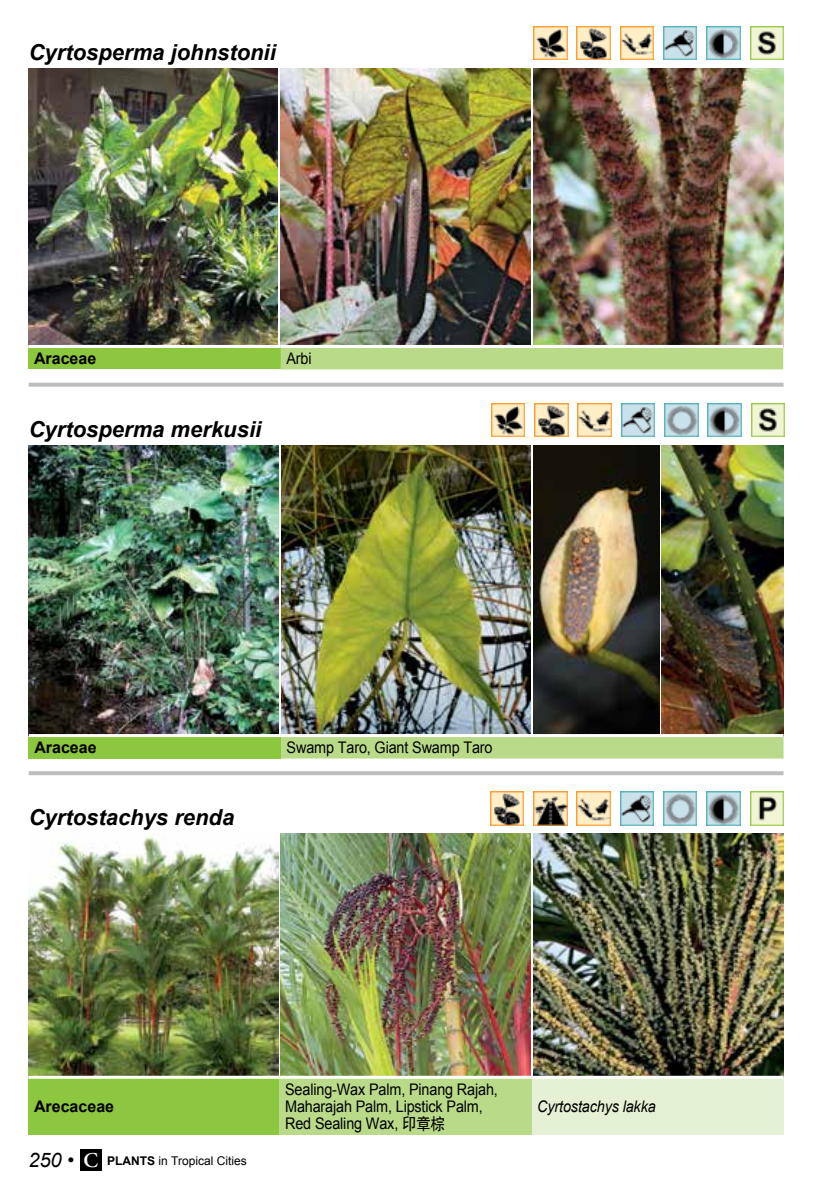
<style>
.page{position:relative;width:840px;height:1191px;background:#fff}
.page>*{position:absolute;margin:0;border:0;box-sizing:border-box;transform-origin:0 0}
.t1{font:italic 700 22px "Arial";color:#000}
.t2{font:16px/17px "Arial";letter-spacing:-.01em;color:#000;scale:.9 1}
.t3{font:700 16px "Arial";color:#000}
.t4{font:italic 16px "Arial";letter-spacing:-.01em;color:#000;scale:.9 1}
.t5{font:12px "Arial";color:#000}
.s1{font-style:italic;font-size:20px}
.s2{font-size:20px}
.s3{font-family:"Adobe Garamond";font-weight:600;font-size:21px;color:#fff}
.s4{font-weight:700}
.s5{font-family:"SIL Hei Med Jian"}
</style>
<div class="page">
<img style="left:280px;top:68px;width:250px;height:277px">
<img style="left:533px;top:68px;width:249px;height:277px">
<img style="left:28px;top:68px;width:250px;height:277px">
<img style="left:281px;top:445px;width:249px;height:289px">
<img style="left:661px;top:445px;width:121px;height:289px">
<img style="left:533px;top:445px;width:125px;height:289px">
<img style="left:29px;top:445px;width:249px;height:289px">
<img style="left:281px;top:833px;width:249px;height:242px">
<img style="left:28px;top:833px;width:250px;height:242px">
<img style="left:533px;top:833px;width:249px;height:242px">
<svg style="left:29px;top:383px;width:754px;height:4px;background:#c0c2c4"></svg>
<svg style="left:29px;top:771px;width:754px;height:4px;background:#bfc1c3"></svg>
<div style="left:80px;top:1148px;width:22px;height:22px;background:#000"></div>
<div style="left:28px;top:346px;width:252px;height:23px;background:#8dc63f"></div>
<div style="left:280px;top:348px;width:502px;height:21px;background:#b9da89"></div>
<hr style="left:28px;top:345px;width:252px;height:3px;background:#fff">
<div style="left:28px;top:1077px;width:251px;height:57px;background:#8dc63f"></div>
<div style="left:279px;top:1077px;width:252px;height:57px;background:#b9da89"></div>
<div style="left:531px;top:1077px;width:252px;height:57px;background:#e5f1d4"></div>
<hr style="left:28px;top:1075px;width:251px;height:3px;background:#fff">
<hr style="left:279px;top:1075px;width:252px;height:3px;background:#fff">
<hr style="left:531px;top:1075px;width:252px;height:3px;background:#fff">
<div style="left:29px;top:735px;width:252px;height:23px;background:#8dc63f"></div>
<div style="left:281px;top:737px;width:502px;height:21px;background:#b9da89"></div>
<hr style="left:29px;top:734px;width:252px;height:3px;background:#fff">
<img style="left:533px;top:26px;width:33px;height:34px">
<img style="left:576px;top:26px;width:34px;height:34px">
<img style="left:620px;top:26px;width:33px;height:34px">
<img style="left:663px;top:26px;width:33px;height:34px">
<img style="left:706px;top:26px;width:33px;height:34px">
<img style="left:750px;top:26px;width:33px;height:34px">
<img style="left:491px;top:403px;width:33px;height:34px">
<img style="left:534px;top:403px;width:34px;height:34px">
<img style="left:577px;top:403px;width:34px;height:34px">
<img style="left:621px;top:403px;width:33px;height:34px">
<img style="left:664px;top:403px;width:33px;height:34px">
<img style="left:707px;top:403px;width:34px;height:34px">
<img style="left:751px;top:403px;width:33px;height:34px">
<img style="left:490px;top:791px;width:33px;height:34px">
<img style="left:533px;top:791px;width:33px;height:34px">
<img style="left:576px;top:791px;width:34px;height:34px">
<img style="left:620px;top:791px;width:33px;height:34px">
<img style="left:663px;top:791px;width:33px;height:34px">
<img style="left:706px;top:791px;width:33px;height:34px">
<img style="left:750px;top:791px;width:33px;height:34px">
<h1 class="t1" style="left:29px;top:38px;width:248px">Cyrtosperma johnstonii</h1>
<p class="t3" style="left:34px;top:347px;width:64px">Araceae</p>
<p class="t2" style="left:286px;top:350px;width:29px">Arbi</p>
<h1 class="t1" style="left:29px;top:415px;width:234px">Cyrtosperma merkusii</h1>
<p class="t3" style="left:34px;top:736px;width:64px">Araceae</p>
<p class="t2" style="left:286px;top:739px;width:230px">Swamp Taro, Giant Swamp Taro</p>
<h1 class="t1" style="left:29px;top:803px;width:207px">Cyrtostachys renda</h1>
<p class="t3" style="left:34px;top:1095px;width:82px">Arecaceae</p>
<p class="t5" style="left:28px;top:1152px;width:220px"><span class="s1">250</span> <span class="s2">•</span> <span class="s3">C</span> <span class="s4">Plants</span> in Tropical Cities</p>
<p class="t2" style="left:285px;top:1080px;width:238px">Sealing-Wax Palm, Pinang Rajah,<br>Maharajah Palm, Lipstick Palm,<br>Red Sealing Wax, <span class="s5">印章棕</span></p>
<p class="t4" style="left:537px;top:1095px;width:133px">Cyrtostachys lakka</p>
</div>
